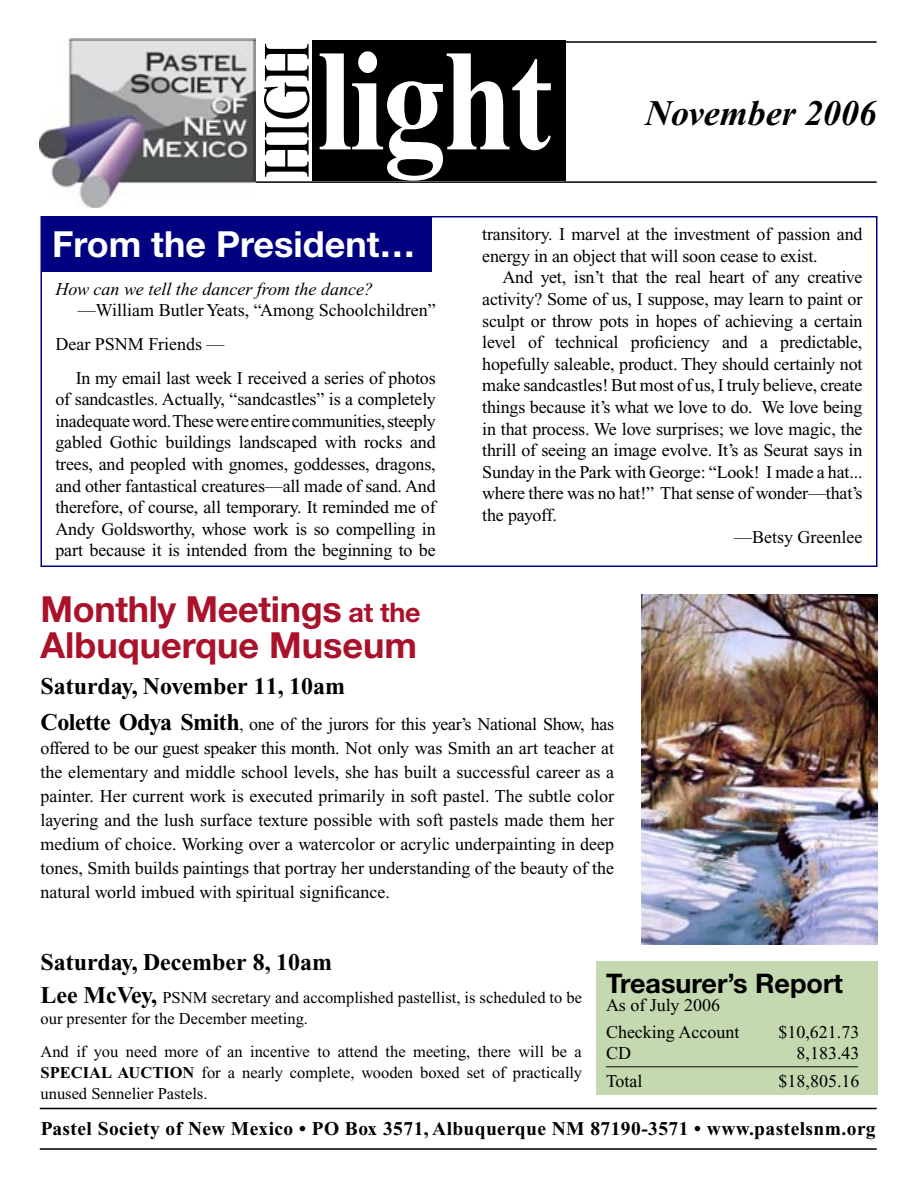
<style>
.page{position:relative;width:918px;height:1188px;background:#fff}
.page>*{position:absolute;margin:0;border:0;box-sizing:border-box;transform-origin:0 0}
.t1{font:700 144.9px "Times New Roman";letter-spacing:-.02em;color:#fff;scale:.87 1}
.t2{font:65.85px "Times New Roman";color:#000;scale:.82 1}
.t3{font:700 36px "Helvetica Neue";letter-spacing:-.005em;color:#a9122a}
.t4{font:700 36px "Helvetica Neue";color:#fff}
.t5{font:italic 700 36px "Times New Roman";color:#000}
.t6{font:700 27px "Helvetica Neue";color:#000}
.t7{font:700 24px "Times New Roman";color:#000}
.t8{font:700 19.5px "Times New Roman";letter-spacing:.02em;color:#000}
.t9{font:18px/21.6px "Times New Roman";letter-spacing:-.01em;color:#000;text-align:justify}
.t10{font:16.5px/21px "Times New Roman";color:#000}
.s1{font-style:italic}
.s2{font-size:27px}
.s3{font-weight:700;font-size:24px}
.s4{font-size:16.5px}
.s5{font-weight:700}
</style>
<div class="page">
<div style="left:312px;top:40px;width:254px;height:142px;background:#000"></div>
<hr style="left:312px;top:41px;width:565px;height:2px;background:#000">
<hr style="left:40px;top:1108px;width:837px;height:1px;background:#000">
<hr style="left:40px;top:1148px;width:837px;height:2px;background:#000">
<hr style="left:121px;top:181px;width:756px;height:2px;background:#000">
<img style="left:39px;top:39px;width:216px;height:169px">
<div style="left:42px;top:216px;width:390px;height:56px;background:#000080"></div>
<div style="left:596px;top:961px;width:282px;height:133px;background:#c4d9b0"></div>
<img style="left:641px;top:594px;width:237px;height:351px">
<p class="t2" style="left:251px;top:178px;width:166px;rotate:-90deg">HIGH</p>
<p class="t1" style="left:317px;top:21px;width:272px">light</p>
<p class="t5" style="left:645px;top:94px;width:233px">November 2006</p>
<p class="t4" style="left:52px;top:222px;width:365px">From the President…</p>
<p class="t9" style="left:78px;top:278px;width:359px;text-indent:-22px"><span class="s1">How can we tell the dancer from the dance? </span>—William Butler Yeats, “Among Schoolchildren”</p>
<p class="t9" style="left:56px;top:333px;width:171px">Dear PSNM Friends —</p>
<p class="t9" style="left:56px;top:367px;width:382px;text-indent:20px">In my email last week I received a series of photos of sandcastles. Actually, “sandcastles” is a completely inadequate word. These were entire communities, steeply gabled Gothic buildings landscaped with rocks and trees, and peopled with gnomes, goddesses, dragons, and other fantastical creatures—all made of sand. And therefore, of course, all temporary. It reminded me of Andy Goldsworthy, whose work is so compelling in part because it is intended from the beginning to be</p>
<p class="t9" style="left:482px;top:223px;width:382px">transitory. I marvel at the investment of passion and energy in an object that will soon cease to exist.</p>
<p class="t9" style="left:482px;top:267px;width:382px;text-indent:20px">And yet, isn’t that the real heart of any creative activity? Some of us, I suppose, may learn to paint or sculpt or throw pots in hopes of achieving a certain level of technical proficiency and a predictable, hopefully saleable, product. They should certainly not make sandcastles! But most of us, I truly believe, create things because it’s what we love to do. We love being in that process. We love surprises; we love magic, the thrill of seeing an image evolve. It’s as Seurat says in Sunday in the Park with George: “Look! I made a hat... where there was no hat!” That sense of wonder—that’s the payoff.</p>
<p class="t9" style="left:734px;top:526px;width:130px">—Betsy Greenlee</p>
<p class="t3" style="left:41px;top:587px;width:382px">Monthly Meetings <span class="s2">at the</span></p>
<p class="t3" style="left:41px;top:623px;width:378px">Albuquerque Museum</p>
<p class="t7" style="left:41px;top:673px;width:306px">Saturday, November 11, 10am</p>
<p class="t9" style="left:41px;top:712px;width:575px;line-height:24px"><span class="s3">Colette Odya Smith</span><span class="s4">,</span> one of the jurors for this year’s National Show, has offered to be our guest speaker this month. Not only was Smith an art teacher at the elementary and middle school levels, she has built a successful career as a painter. Her current work is executed primarily in soft pastel. The subtle color layering and the lush surface texture possible with soft pastels made them her medium of choice. Working over a watercolor or acrylic underpainting in deep tones, Smith builds paintings that portray her understanding of the beauty of the natural world imbued with spiritual significance.</p>
<p class="t7" style="left:41px;top:949px;width:293px">Saturday, December 8, 10am</p>
<p class="t10" style="left:41px;top:987px;width:543px"><span class="s3">Lee McVey,</span> PSNM secretary and accomplished pastellist, is scheduled to be our presenter for the December meeting.</p>
<p class="t10" style="left:41px;top:1041px;width:543px;text-align:justify">And if you need more of an incentive to attend the meeting, there will be a <span class="s5">SPECIAL AUCTION</span> for a nearly complete, wooden boxed set of practically unused Sennelier Pastels.</p>
<p class="t6" style="left:606px;top:966px;width:239px">Treasurer’s Report</p>
<p class="t9" style="left:606px;top:994px;width:116px">As of July 2006</p>
<p class="t9" style="left:606px;top:1021px;width:135px">Checking Account</p>
<p class="t9" style="left:778px;top:1021px;width:82px">$10,621.73</p>
<p class="t9" style="left:606px;top:1042px;width:27px">CD</p>
<p class="t9" style="left:796px;top:1042px;width:64px">8,183.43</p>
<p class="t9" style="left:606px;top:1048px;width:253px">____________________________</p>
<p class="t9" style="left:606px;top:1070px;width:38px">Total</p>
<p class="t9" style="left:778px;top:1070px;width:82px">$18,805.16</p>
<p class="t8" style="left:41px;top:1118px;width:836px">Pastel Society of New Mexico • PO Box 3571, Albuquerque NM 87190-3571 • www.pastelsnm.org</p>
</div>
